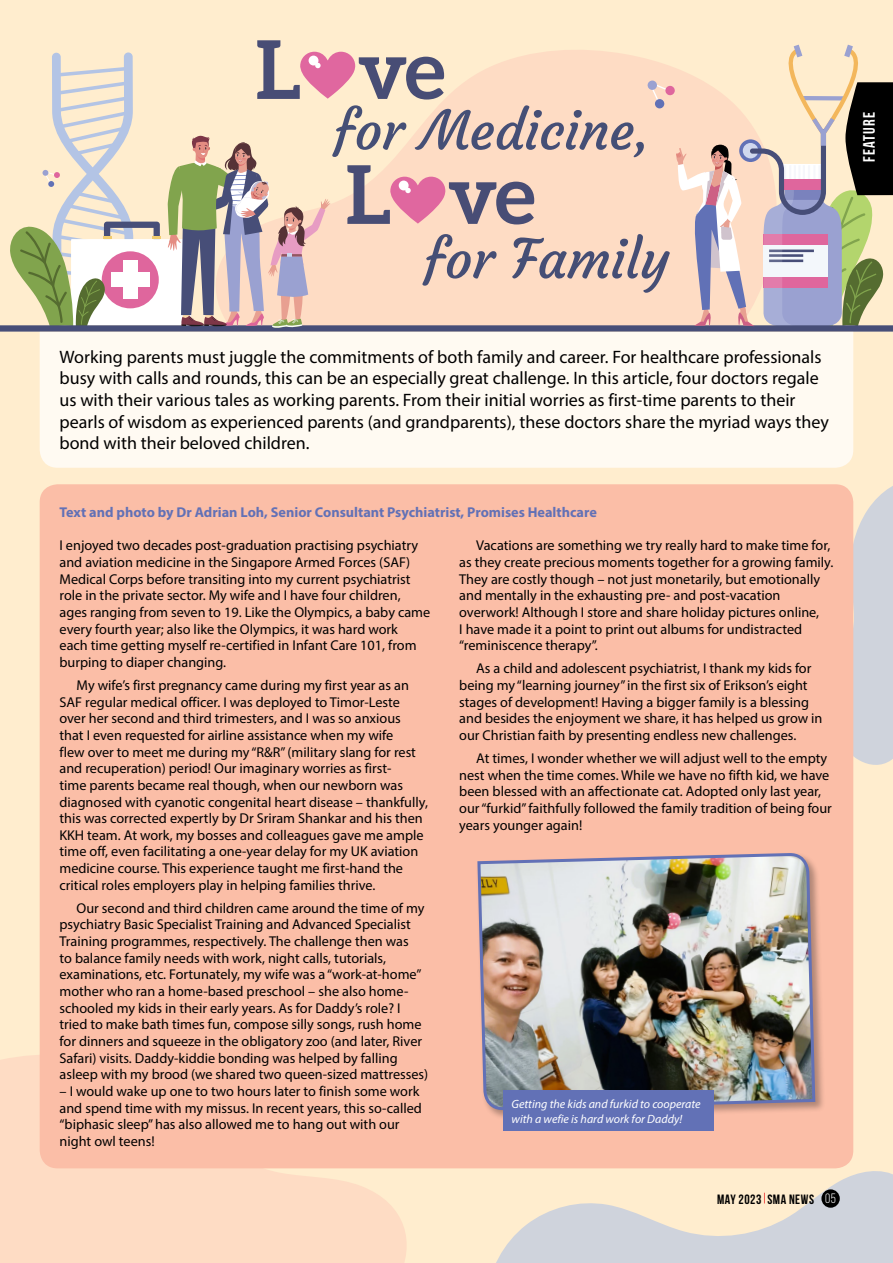
<style>
.page{position:relative;width:893px;height:1263px;background:#ffedce}
.page>*{position:absolute;margin:0;border:0;box-sizing:border-box;transform-origin:0 0}
.t1{font:700 81.15px/124.9px "Aleo";color:#484d75}
.t2{font:53.7px "Courgette";letter-spacing:-.005em;color:#454f76}
.t3{font:53.7px "Courgette";letter-spacing:-.005em;color:#454e75}
.t4{font:18px/21.6px "Myriad Pro";color:#000}
.t5{font:700 16.5px "Bebas Neue";letter-spacing:.065em;color:#fff}
.t6{font:14.25px/16.6px "Myriad Pro";color:#000}
.t7{font:700 14.25px "Myriad Pro";color:#6271b6}
.t8{font:700 13.5px "Bebas Neue";letter-spacing:.035em;color:#000}
.t9{font:italic 12px/14.4px "Myriad Pro";color:#fff}
.s1{font-weight:400;color:#fff}
</style>
<div class="page">
<svg style="left:0;top:1049px;width:417px;height:214px;background:#feddc4"></svg>
<svg style="left:839px;top:484px;width:54px;height:281px;background:#d3d5da"></svg>
<div style="left:40px;top:332px;width:813px;height:136px;background:#fffaf2"></div>
<div style="left:40px;top:484px;width:813px;height:684px;background:#fbbea7;border-radius:18px"></div>
<div style="left:476px;top:851px;width:349px;height:269px;background:#000;opacity:.3"></div>
<img style="left:476px;top:851px;width:341px;height:318px">
<div style="left:503px;top:1091px;width:210px;height:40px;background:#6271b6"></div>
<svg style="left:496px;top:1171px;width:397px;height:92px"></svg>
<svg style="left:0;top:45px;width:893px;height:287px"></svg>
<h1 class="t1" style="left:346px;top:6px;width:191px;text-indent:-90px">L ve<br>L ve</h1>
<h2 class="t2" style="left:333px;top:97px;width:319px">for Medicine,</h2>
<h2 class="t3" style="left:424px;top:226px;width:248px">for Family</h2>
<p class="t4" style="left:60px;top:346px;width:771px">Working parents must juggle the commitments of both family and career. For healthcare professionals busy with calls and rounds, this can be an especially great challenge. In this article, four doctors regale us with their various tales as working parents. From their initial worries as first-time parents to their pearls of wisdom as experienced parents (and grandparents), these doctors share the myriad ways they bond with their beloved children.</p>
<p class="t7" style="left:60px;top:503px;width:539px">Text and photo by Dr Adrian Loh, Senior Consultant Psychiatrist, Promises Healthcare</p>
<p class="t6" style="left:459px;top:537px;width:376px;text-indent:17px">Vacations are something we try really hard to make time for, as they create precious moments together for a growing family.<br>They are costly though – not just monetarily, but emotionally and mentally in the exhausting pre- and post-vacation overwork! Although I store and share holiday pictures online,<br>I have made it a point to print out albums for undistracted “reminiscence therapy”.</p>
<p class="t6" style="left:459px;top:660px;width:365px;text-indent:17px">As a child and adolescent psychiatrist, I thank my kids for being my “learning journey” in the first six of Erikson’s eight stages of development! Having a bigger family is a blessing and besides the enjoyment we share, it has helped us grow in our Christian faith by presenting endless new challenges.</p>
<p class="t6" style="left:459px;top:750px;width:374px;text-indent:17px">At times, I wonder whether we will adjust well to the empty nest when the time comes. While we have no fifth kid, we have been blessed with an affectionate cat. Adopted only last year, our “furkid” faithfully followed the family tradition of being four years younger again!</p>
<p class="t6" style="left:60px;top:537px;width:372px">I enjoyed two decades post-graduation practising psychiatry and aviation medicine in the Singapore Armed Forces (SAF)<br>Medical Corps before transiting into my current psychiatrist role in the private sector. My wife and I have four children, ages ranging from seven to 19. Like the Olympics, a baby came every fourth year; also like the Olympics, it was hard work<br>each time getting myself re-certified in Infant Care 101, from burping to diaper changing.</p>
<p class="t6" style="left:60px;top:677px;width:370px;text-indent:17px">My wife’s first pregnancy came during my first year as an SAF regular medical officer. I was deployed to Timor-Leste over her second and third trimesters, and I was so anxious that I even requested for airline assistance when my wife<br>flew over to meet me during my “R&amp;R” (military slang for rest and recuperation) period! Our imaginary worries as first-<br>time parents became real though, when our newborn was diagnosed with cyanotic congenital heart disease – thankfully, this was corrected expertly by Dr Sriram Shankar and his then KKH team. At work, my bosses and colleagues gave me ample time off, even facilitating a one-year delay for my UK aviation medicine course. This experience taught me first-hand the critical roles employers play in helping families thrive.</p>
<p class="t6" style="left:60px;top:899px;width:370px;text-indent:17px">Our second and third children came around the time of my psychiatry Basic Specialist Training and Advanced Specialist Training programmes, respectively. The challenge then was<br>to balance family needs with work, night calls, tutorials, examinations, etc. Fortunately, my wife was a “work-at-home” mother who ran a home-based preschool – she also home&shy;schooled my kids in their early years. As for Daddy’s role? I tried to make bath times fun, compose silly songs, rush home for dinners and squeeze in the obligatory zoo (and later, River Safari) visits. Daddy-kiddie bonding was helped by falling asleep with my brood (we shared two queen-sized mattresses)</p>
<p class="t6" style="left:60px;top:1082px;width:364px">– I would wake up one to two hours later to finish some work and spend time with my missus. In recent years, this so-called “biphasic sleep” has also allowed me to hang out with our night owl teens!</p>
<p class="t9" style="left:512px;top:1097px;width:191px">Getting the kids and furkid to cooperate with a wefie is hard work for Daddy!</p>
<p class="t8" style="left:717px;top:1191px;width:120px">MAY 2023 SMA NEWS <span class="s1">05</span></p>
<p class="t5" style="left:860px;top:162px;width:52px;rotate:-90deg">FEATURE</p>
</div>
